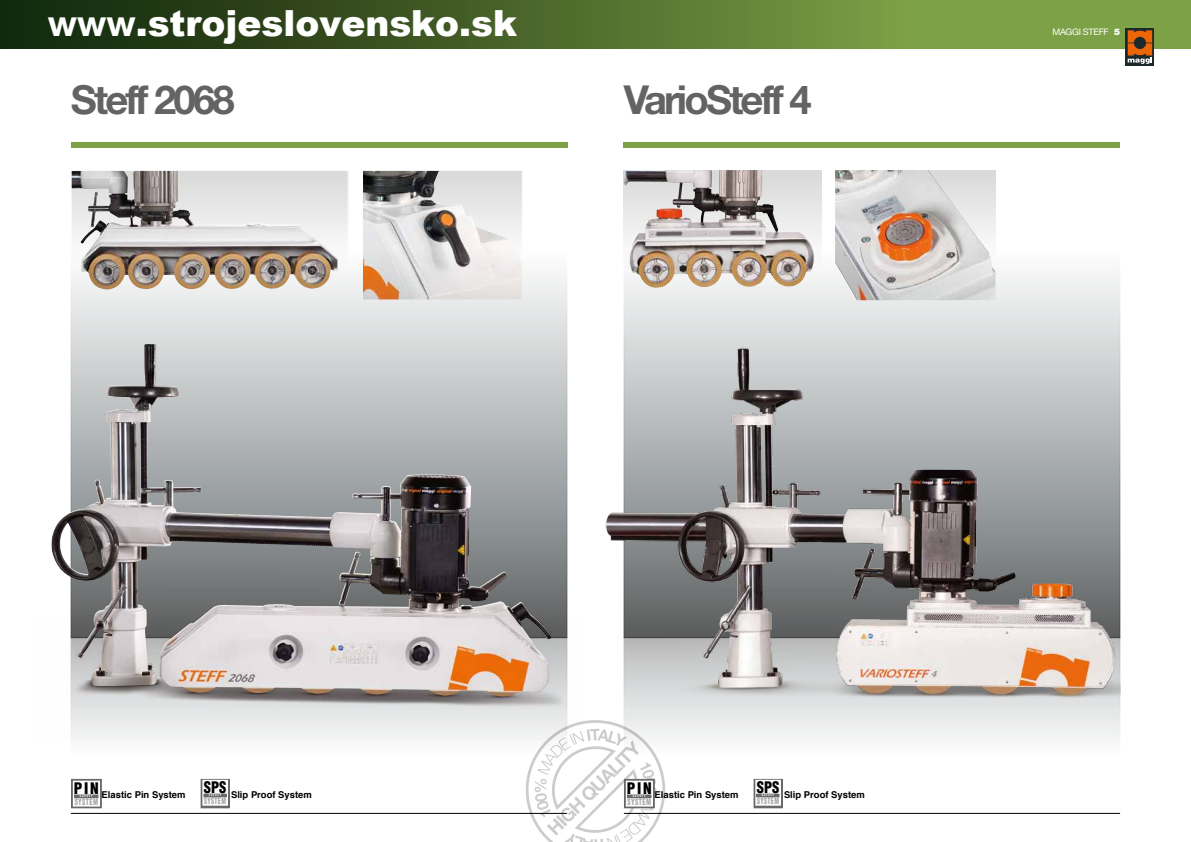
<style>
.page{position:relative;width:1191px;height:842px;background:#fff}
.page>*{position:absolute;margin:0;border:0;box-sizing:border-box;transform-origin:0 0}
.t1{font:700 40px "Helvetica Neue LT Std";letter-spacing:-.07em;color:#646363}
.t2{font:900 36px "Arial";color:#fff}
.t3{font:900 condensed 15.6px "Helvetica";letter-spacing:.055em;color:#000;scale:.93 1}
.t4{font:900 condensed 15.6px "Helvetica";letter-spacing:.055em;color:#000}
.t5{font:700 9.4px "Helvetica";color:#000}
.t6{font:9px "Helvetica Neue LT Std";letter-spacing:-.03em;color:#fff}
.t7{font:900 condensed 8.7px "Helvetica";letter-spacing:.06em;color:#a5a5a4;scale:.7 1}
.t8{font:900 condensed 8.7px "Helvetica";letter-spacing:.06em;color:#a5a5a4;scale:.74 1}
.t9{font:900 condensed 2.6px "Helvetica";letter-spacing:.34em;color:#fff}
.t10{font:900 condensed 2.6px "Helvetica";letter-spacing:.34em;color:#fff;scale:1.05 1}
.s1{font-family:"Helvetica Neue LT Std";font-weight:700}
.s2{font-weight:900}
</style>
<div class="page">
<svg style="left:0;top:0;width:1191px;height:48px;background:#506d2d"></svg>
<svg style="left:1125px;top:28px;width:29px;height:38px"></svg>
<svg style="left:1127px;top:30px;width:25px;height:34px"></svg>
<svg style="left:626px;top:170px;width:492px;height:169px"></svg>
<svg style="left:73px;top:170px;width:492px;height:446px;background:#b2b2b4"></svg>
<img style="left:364px;top:172px;width:156px;height:126px">
<div style="left:362px;top:170px;width:160px;height:130px;border:1px solid #fff"></div>
<svg style="left:73px;top:172px;width:273px;height:128px"></svg>
<img style="left:73px;top:172px;width:265px;height:120px">
<div style="left:71px;top:170px;width:277px;height:132px;border:1px solid #fff"></div>
<div style="left:71px;top:142px;width:496px;height:5px;background:#7da147"></div>
<div style="left:624px;top:142px;width:496px;height:5px;background:#7da147"></div>
<img style="left:835px;top:170px;width:160px;height:130px">
<svg style="left:624px;top:170px;width:197px;height:137px;background:#d8d4d1"></svg>
<img style="left:624px;top:170px;width:137px;height:120px">
<svg style="left:526px;top:720px;width:139px;height:122px"></svg>
<img style="left:70px;top:616px;width:513px;height:124px">
<img style="left:51px;top:344px;width:323px;height:342px">
<img style="left:595px;top:339px;width:525px;height:396px">
<div style="left:201px;top:779px;width:28px;height:29px;background:#cfcfcf"></div>
<div style="left:201px;top:779px;width:28px;height:29px;border:1px solid #696968"></div>
<div style="left:203px;top:780px;width:24px;height:25px;background:#fff"></div>
<div style="left:204px;top:794px;width:22px;height:3px;border:1px solid #696968"></div>
<div style="left:71px;top:779px;width:30px;height:29px;border:1px solid #696968"></div>
<div style="left:75px;top:795px;width:23px;height:3px;border:1px solid #696968"></div>
<div style="left:754px;top:779px;width:28px;height:29px;background:#cfcfcf"></div>
<div style="left:754px;top:779px;width:28px;height:29px;border:1px solid #696968"></div>
<div style="left:756px;top:780px;width:24px;height:25px;background:#fff"></div>
<div style="left:757px;top:794px;width:22px;height:3px;border:1px solid #696968"></div>
<div style="left:624px;top:779px;width:30px;height:29px;border:1px solid #696968"></div>
<div style="left:626px;top:781px;width:26px;height:25px;background:#fff"></div>
<div style="left:627px;top:795px;width:24px;height:3px;border:1px solid #696968"></div>
<hr style="left:624px;top:813px;width:496px;height:1px;background:#000">
<hr style="left:71px;top:813px;width:496px;height:1px;background:#000">
<h2 class="t2" style="left:48px;top:6px;width:471px"><span class="s1">www</span>.strojeslovensko.sk</h2>
<h1 class="t1" style="left:71px;top:75px;width:165px">Steff 2068</h1>
<h1 class="t1" style="left:624px;top:75px;width:189px">VarioSteff 4</h1>
<p class="t6" style="left:1052px;top:26px;width:69px">MAGGI steff <span class="s2">5</span></p>
<h3 class="t4" style="left:74px;top:779px;width:26px">PIN</h3>
<p class="t10" style="left:80px;top:795px;width:14px">SAFETY</p>
<p class="t5" style="left:102px;top:787px;width:85px">Elastic Pin System</p>
<p class="t8" style="left:75px;top:796px;width:33px">SYSTEM</p>
<h3 class="t3" style="left:204px;top:778px;width:26px">SPS</h3>
<p class="t9" style="left:209px;top:794px;width:14px">SAFETY</p>
<p class="t5" style="left:231px;top:787px;width:82px">Slip Proof System</p>
<p class="t7" style="left:204px;top:795px;width:33px">SYSTEM</p>
<h3 class="t4" style="left:627px;top:779px;width:26px">PIN</h3>
<p class="t10" style="left:632px;top:795px;width:14px">SAFETY</p>
<p class="t5" style="left:654px;top:787px;width:85px">Elastic Pin System</p>
<p class="t8" style="left:627px;top:796px;width:33px">SYSTEM</p>
<h3 class="t3" style="left:757px;top:778px;width:26px">SPS</h3>
<p class="t9" style="left:762px;top:794px;width:14px">SAFETY</p>
<p class="t5" style="left:784px;top:787px;width:82px">Slip Proof System</p>
<p class="t7" style="left:757px;top:795px;width:33px">SYSTEM</p>
</div>
